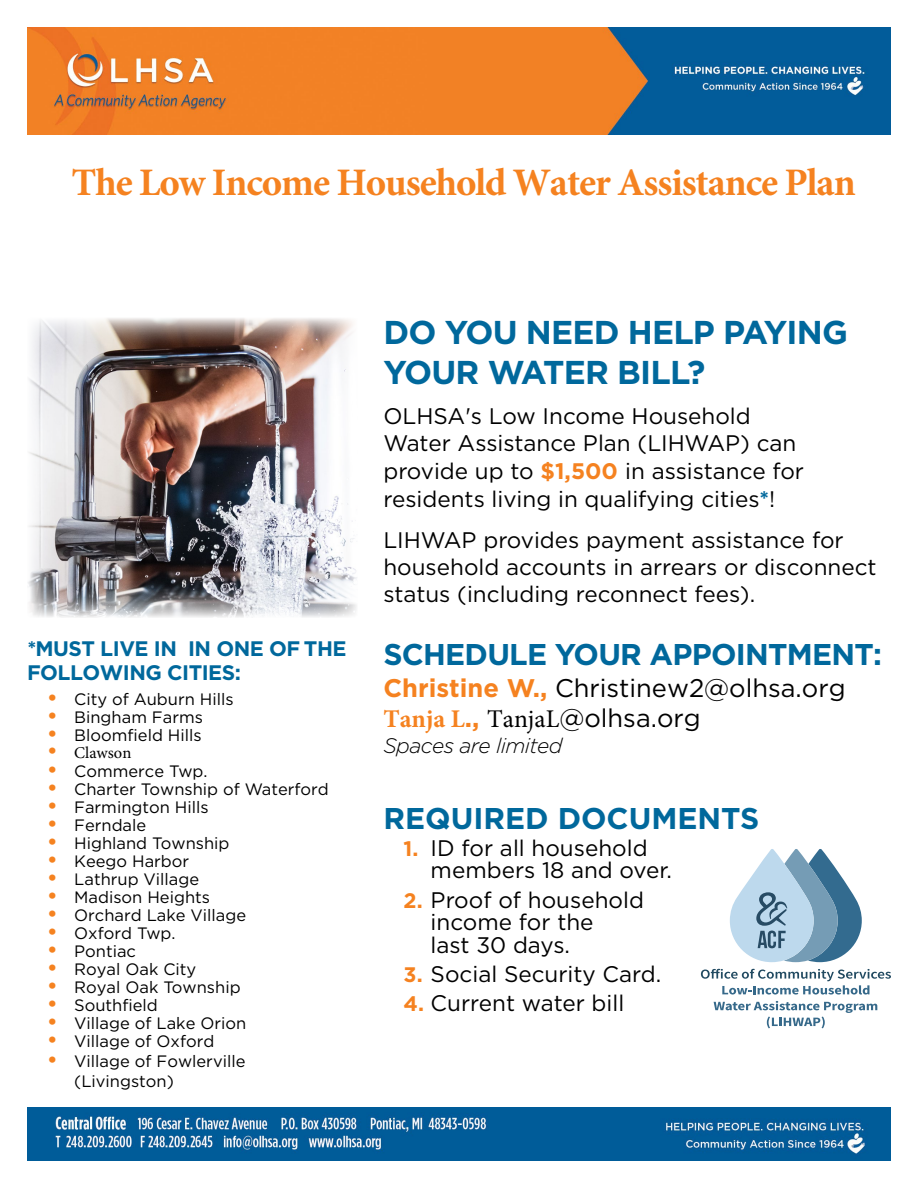
<style>
.page{position:relative;width:918px;height:1188px;background:#fff}
.page>*{position:absolute;margin:0;border:0;box-sizing:border-box;transform-origin:0 0}
.t1{font:700 39px "Minion Pro";letter-spacing:-.03em;color:#f58220}
.t2{font:700 33px/39.6px "Gotham";letter-spacing:-.025em;color:#00689c}
.t3{font:700 30px "Gotham";letter-spacing:-.025em;color:#00689c}
.t4{font:700 30px "Gotham";color:#00689c}
.t5{font:25.5px/29.4px "Gotham";color:#000}
.t6{font:22.5px/27.8px "Gotham";color:#000}
.t7{font:700 21px/24.2px "Gotham";letter-spacing:-.025em;color:#00689c}
.t8{font:italic 300 21px "Gotham";letter-spacing:-.025em;color:#000}
.t9{font:16.5px/19.8px "Gotham";color:#000}
.t10{font:16.5px "Minion Pro";color:#000}
.s1{font-weight:700;font-size:21px;color:#f58220}
.s2{font-family:"Gotham";font-weight:700;font-size:21px;color:#f58220}
.s3{font-weight:700;color:#f58220}
.s4{font-weight:700;color:#00689c}
.s5{font-family:"Minion Pro";font-weight:700;color:#f58220}
.s6{font-family:"Minion Pro"}
</style>
<div class="page">
<img style="left:27px;top:1107px;width:864px;height:54px">
<img style="left:27px;top:27px;width:864px;height:108px">
<img style="left:28px;top:318px;width:329px;height:299px">
<svg style="left:730px;top:849px;width:132px;height:113px"></svg>
<svg style="left:701px;top:969px;width:190px;height:26px"></svg>
<svg style="left:714px;top:1001px;width:163px;height:27px"></svg>
<h1 class="t1" style="left:71px;top:155px;width:786px">The Low Income Household Water Assistance Plan</h1>
<p class="t7" style="left:27px;top:637px;width:321px">*MUST LIVE IN IN ONE OF THE<br>FOLLOWING CITIES:</p>
<p class="t9" style="left:47px;top:689px;width:188px"><span class="s1">•</span> City of Auburn Hills</p>
<p class="t9" style="left:47px;top:707px;width:157px"><span class="s1">•</span> Bingham Farms</p>
<p class="t9" style="left:47px;top:725px;width:156px"><span class="s1">•</span> Bloomfield Hills</p>
<p class="t10" style="left:47px;top:743px;width:86px"><span class="s2">•</span> Clawson</p>
<p class="t9" style="left:47px;top:761px;width:162px"><span class="s1">•</span> Commerce Twp.</p>
<p class="t9" style="left:47px;top:779px;width:283px"><span class="s1">•</span> Charter Township of Waterford</p>
<p class="t9" style="left:47px;top:797px;width:163px"><span class="s1">•</span> Farmington Hills</p>
<p class="t9" style="left:47px;top:815px;width:101px"><span class="s1">•</span> Ferndale</p>
<p class="t9" style="left:47px;top:833px;width:184px"><span class="s1">•</span> Highland Township</p>
<p class="t9" style="left:47px;top:851px;width:144px"><span class="s1">•</span> Keego Harbor</p>
<p class="t9" style="left:47px;top:869px;width:154px"><span class="s1">•</span> Lathrup Village</p>
<p class="t9" style="left:47px;top:887px;width:164px"><span class="s1">•</span> Madison Heights</p>
<p class="t9" style="left:47px;top:905px;width:200px"><span class="s1">•</span> Orchard Lake Village</p>
<p class="t9" style="left:47px;top:923px;width:130px"><span class="s1">•</span> Oxford Twp.</p>
<p class="t9" style="left:47px;top:941px;width:90px"><span class="s1">•</span> Pontiac</p>
<p class="t9" style="left:47px;top:959px;width:151px"><span class="s1">•</span> Royal Oak City</p>
<p class="t9" style="left:47px;top:977px;width:195px"><span class="s1">•</span> Royal Oak Township</p>
<p class="t9" style="left:47px;top:995px;width:112px"><span class="s1">•</span> Southfield</p>
<p class="t9" style="left:47px;top:1013px;width:201px"><span class="s1">•</span> Village of Lake Orion</p>
<p class="t9" style="left:47px;top:1031px;width:169px"><span class="s1">•</span> Village of Oxford</p>
<p class="t9" style="left:74px;top:1051px;width:173px;text-indent:-27px"><span class="s1">•</span> Village of Fowlerville (Livingston)</p>
<h2 class="t2" style="left:383px;top:312px;width:466px">DO YOU NEED HELP PAYING<br>YOUR WATER BILL?</h2>
<p class="t6" style="left:383px;top:402px;width:422px">OLHSA's Low Income Household Water Assistance Plan (LIHWAP) can provide up to <span class="s3">$1,500</span> in assistance for residents living in qualifying cities<span class="s4">*</span>!</p>
<p class="t6" style="left:383px;top:526px;width:495px;line-height:27px">LIHWAP provides payment assistance for household accounts in arrears or disconnect status (including reconnect fees).</p>
<h3 class="t3" style="left:383px;top:634px;width:500px">SCHEDULE YOUR APPOINTMENT:</h3>
<p class="t5" style="left:383px;top:673px;width:464px"><span class="s3">Christine W.,</span> Christinew2@olhsa.org<br><span class="s5">Tanja L</span><span class="s3">.,</span> <span class="s6">TanjaL</span>@olhsa.org</p>
<p class="t8" style="left:383px;top:732px;width:181px">Spaces are limited</p>
<h3 class="t4" style="left:383px;top:798px;width:378px">REQUIRED DOCUMENTS</h3>
<p class="t6" style="left:431px;top:836px;width:243px;line-height:22.5px;text-indent:-27px"><span class="s1">1.</span> ID for all household members 18 and over.</p>
<p class="t6" style="left:431px;top:888px;width:215px;line-height:22.5px;text-indent:-27px"><span class="s1">2.</span> Proof of household income for the<br>last 30 days.</p>
<p class="t6" style="left:404px;top:960px;width:259px"><span class="s1">3.</span> Social Security Card.</p>
<p class="t6" style="left:404px;top:989px;width:222px"><span class="s1">4.</span> Current water bill</p>
</div>
